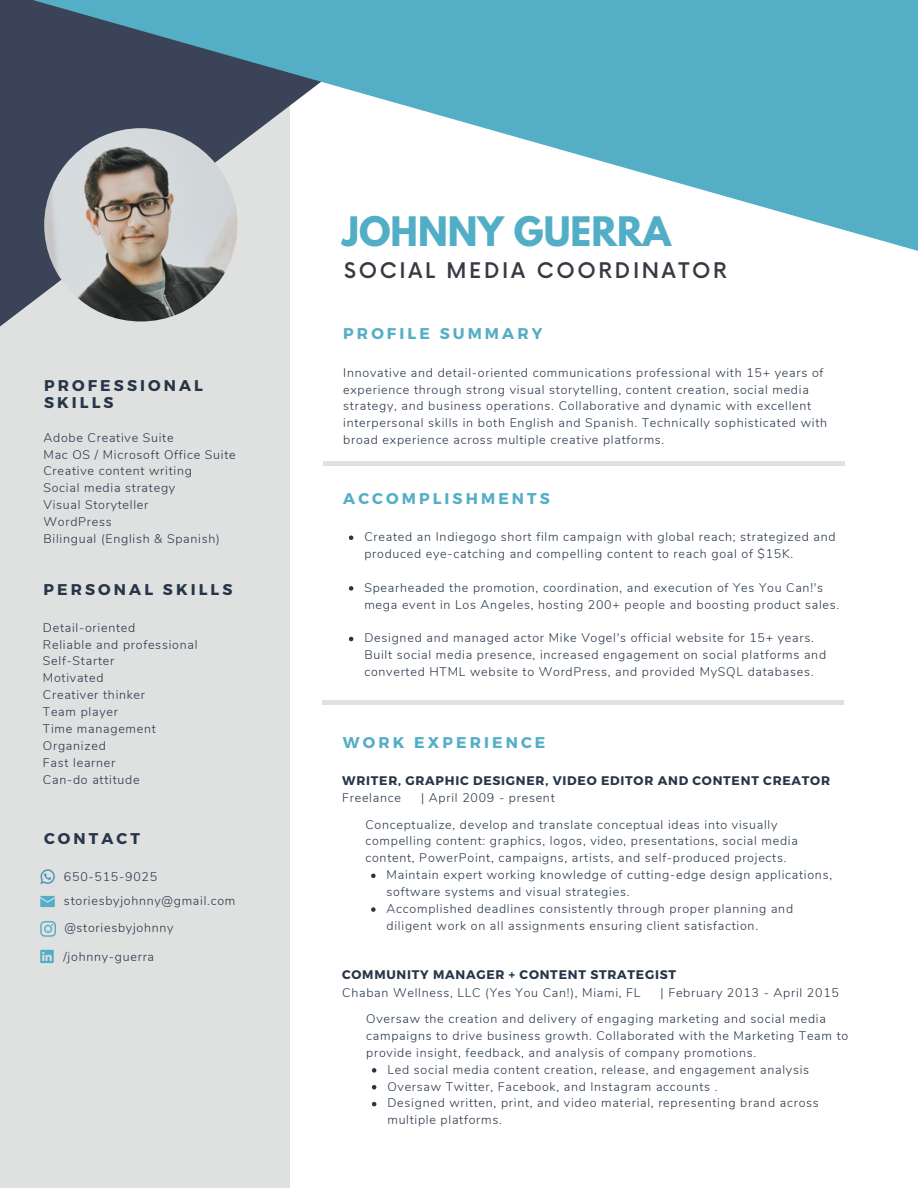
<style>
.page{position:relative;width:918px;height:1188px;background:#fff}
.page>*{position:absolute;margin:0;border:0;box-sizing:border-box;transform-origin:0 0}
.t1{font:700 36px "League Spartan";color:#52aec6}
.t2{font:500 21px "Now";letter-spacing:.125em;color:#383842}
.t3{font:700 15.6px "Montserrat";letter-spacing:.2em;color:#54aec6}
.t4{font:700 15.6px/16.8px "Montserrat";letter-spacing:.2em;color:#263547}
.t5{font:300 12.45px/16.8px "Nunito";letter-spacing:.06em;color:#263547}
.t6{font:700 12.45px "Montserrat";letter-spacing:.06em;color:#263547}
</style>
<div class="page">
<div style="left:0;top:0;width:289px;height:1188px;background:#dfe0e0"></div>
<hr style="left:323px;top:461px;width:522px;height:4px;background:#dfe0e0">
<svg style="left:0;top:286px;width:290px;height:131px"></svg>
<img style="left:44px;top:128px;width:194px;height:193px;border-radius:50%">
<svg style="left:0;top:0;width:918px;height:286px"></svg>
<svg style="left:349px;top:536px;width:4px;height:4px"></svg>
<svg style="left:349px;top:586px;width:4px;height:5px"></svg>
<svg style="left:349px;top:637px;width:4px;height:4px"></svg>
<hr style="left:322px;top:701px;width:521px;height:4px;background:#dfe0e0">
<img style="left:40px;top:869px;width:15px;height:15px">
<svg style="left:40px;top:950px;width:14px;height:13px"></svg>
<svg style="left:40px;top:921px;width:16px;height:16px"></svg>
<svg style="left:40px;top:896px;width:15px;height:11px"></svg>
<svg style="left:371px;top:874px;width:5px;height:4px"></svg>
<svg style="left:371px;top:907px;width:5px;height:5px"></svg>
<svg style="left:372px;top:1068px;width:4px;height:5px"></svg>
<svg style="left:372px;top:1085px;width:4px;height:4px"></svg>
<svg style="left:372px;top:1102px;width:4px;height:4px"></svg>
<p class="t4" style="left:44px;top:376px;width:160px">PROFESSIONAL<br>SKILLS</p>
<p class="t5" style="left:43px;top:429px;width:194px">Adobe Creative Suite<br>Mac OS / Microsoft Office Suite<br>Creative content writing<br>Social media strategy<br>Visual Storyteller<br>WordPress<br>Bilingual (English &amp; Spanish)</p>
<p class="t4" style="left:43px;top:580px;width:191px">PERSONAL SKILLS</p>
<p class="t5" style="left:43px;top:619px;width:156px">Detail-oriented<br>Reliable and professional<br>Self-Starter<br>Motivated<br>Creativer thinker<br>Team player<br>Time management<br>Organized<br>Fast learner<br>Can-do attitude</p>
<p class="t4" style="left:44px;top:830px;width:97px">CONTACT</p>
<p class="t5" style="left:64px;top:868px;width:95px">650-515-9025</p>
<p class="t5" style="left:64px;top:893px;width:173px">storiesbyjohnny@gmail.com</p>
<p class="t5" style="left:64px;top:920px;width:111px">@storiesbyjohnny</p>
<p class="t5" style="left:64px;top:948px;width:92px">/johnny-guerra</p>
<h1 class="t1" style="left:342px;top:214px;width:330px">JOHNNY GUERRA</h1>
<h2 class="t2" style="left:344px;top:259px;width:384px">SOCIAL MEDIA COORDINATOR</h2>
<p class="t3" style="left:343px;top:324px;width:201px">PROFILE SUMMARY</p>
<p class="t5" style="left:343px;top:364px;width:485px">Innovative and detail-oriented communications professional with 15+ years of experience through strong visual storytelling, content creation, social media strategy, and business operations. Collaborative and dynamic with excellent interpersonal skills in both English and Spanish. Technically sophisticated with broad experience across multiple creative platforms.</p>
<p class="t3" style="left:343px;top:488px;width:208px">ACCOMPLISHMENTS</p>
<p class="t5" style="left:364px;top:529px;width:473px">Created an Indiegogo short film campaign with global reach; strategized and produced eye-catching and compelling content to reach goal of $15K.</p>
<p class="t5" style="left:364px;top:579px;width:476px">Spearheaded the promotion, coordination, and execution of Yes You Can!'s mega event in Los Angeles, hosting 200+ people and boosting product sales.</p>
<p class="t5" style="left:364px;top:630px;width:463px">Designed and managed actor Mike Vogel's official website for 15+ years.<br>Built social media presence, increased engagement on social platforms and converted HTML website to WordPress, and provided MySQL databases.</p>
<p class="t3" style="left:343px;top:733px;width:204px">WORK EXPERIENCE</p>
<p class="t6" style="left:342px;top:772px;width:489px">WRITER, GRAPHIC DESIGNER, VIDEO EDITOR AND CONTENT CREATOR</p>
<p class="t5" style="left:342px;top:790px;width:60px">Freelance</p>
<p class="t5" style="left:421px;top:790px;width:135px">| April 2009 - present</p>
<p class="t5" style="left:365px;top:816px;width:434px">Conceptualize, develop and translate conceptual ideas into visually compelling content: graphics, logos, video, presentations, social media content, PowerPoint, campaigns, artists, and self-produced projects.</p>
<p class="t5" style="left:387px;top:867px;width:447px">Maintain expert working knowledge of cutting-edge design applications, software systems and visual strategies.<br>Accomplished deadlines consistently through proper planning and diligent work on all assignments ensuring client satisfaction.</p>
<p class="t6" style="left:342px;top:967px;width:335px">COMMUNITY MANAGER + CONTENT STRATEGIST</p>
<p class="t5" style="left:342px;top:984px;width:300px">Chaban Wellness, LLC (Yes You Can!), Miami, FL</p>
<p class="t5" style="left:661px;top:984px;width:180px">| February 2013 - April 2015</p>
<p class="t5" style="left:366px;top:1011px;width:484px">Oversaw the creation and delivery of engaging marketing and social media campaigns to drive business growth. Collaborated with the Marketing Team to provide insight, feedback, and analysis of company promotions.</p>
<p class="t5" style="left:387px;top:1061px;width:433px">Led social media content creation, release, and engagement analysis Oversaw Twitter, Facebook, and Instagram accounts .<br>Designed written, print, and video material, representing brand across multiple platforms.</p>
</div>
